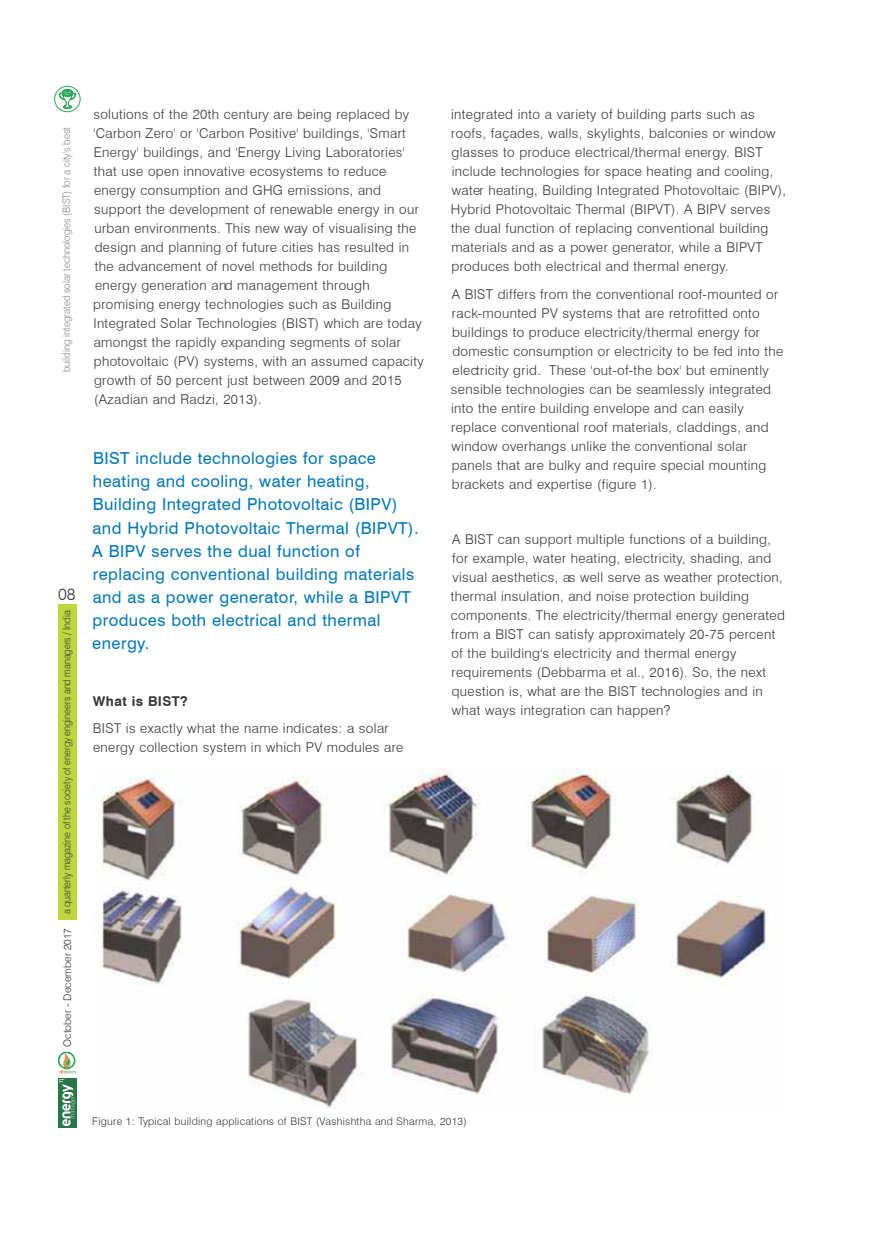
<style>
.page{position:relative;width:872px;height:1234px;background:#fff}
.page>*{position:absolute;margin:0;border:0;box-sizing:border-box;transform-origin:0 0}
.t1{font:16.5px/23.1px "Swiss 721 BT";letter-spacing:.025em;color:#0077bd}
.t2{font:300 16.5px "Swiss 721 BT";color:#373435}
.t3{font:300 13.5px/18.9px "Swiss 721 BT";letter-spacing:.025em;color:#373435}
.t4{font:700 13.5px "Swiss 721 BT";letter-spacing:.03em;color:#373435}
.t5{font:300 10.5px "Swiss 721 BT";letter-spacing:.025em;color:#373435}
.t6{font:300 10.5px "Swiss 721 BT";color:#373435;scale:.87 1}
.t7{font:300 10.5px "Swiss 721 BT";color:#848688;scale:.9 1}
.t8{font:300 10.5px "Swiss 721 BT";color:#373435}
</style>
<div class="page">
<img style="left:101px;top:768px;width:666px;height:339px">
<svg style="left:55px;top:85px;width:24px;height:23px"></svg>
<div style="left:54px;top:86px;width:26px;height:26px;border:1px solid #2aa959;border-radius:50%"></div>
<svg style="left:58px;top:1078px;width:19px;height:49px"></svg>
<svg style="left:58px;top:1051px;width:18px;height:74px"></svg>
<div style="left:58px;top:604px;width:19px;height:315px;background:#bfd73e"></div>
<p class="t7" style="left:60px;top:372px;width:274px;rotate:-90deg">building integrated solar technologies (BIST) for a city's best</p>
<p class="t3" style="left:93px;top:105px;width:332px">solutions of the 20th century are being replaced by 'Carbon Zero' or 'Carbon Positive' buildings, 'Smart Energy' buildings, and 'Energy Living Laboratories' that use open innovative ecosystems to reduce energy consumption and GHG emissions, and support the development of renewable energy in our urban environments. This new way of visualising the design and planning of future cities has resulted in the advancement of novel methods for building energy generation and management through promising energy technologies such as Building Integrated Solar Technologies (BIST) which are today amongst the rapidly expanding segments of solar photovoltaic (PV) systems, with an assumed capacity growth of 50 percent just between 2009 and 2015 (Azadian and Radzi, 2013).</p>
<p class="t2" style="left:58px;top:583px;width:19px">08</p>
<p class="t6" style="left:60px;top:914px;width:350px;rotate:-90deg">a quarterly magazine of the society of energy engineers and managers / India</p>
<p class="t8" style="left:61px;top:1046px;width:120px;rotate:-90deg">October - December 2017</p>
<p class="t1" style="left:92px;top:446px;width:328px">BIST include technologies for space heating and cooling, water heating, Building Integrated Photovoltaic (BIPV) and Hybrid Photovoltaic Thermal (BIPVT).<br>A BIPV serves the dual function of replacing conventional building materials and as a power generator, while a BIPVT produces both electrical and thermal energy.</p>
<p class="t4" style="left:93px;top:692px;width:96px">What is BIST?</p>
<p class="t3" style="left:93px;top:718px;width:312px">BIST is exactly what the name indicates: a solar energy collection system in which PV modules are</p>
<p class="t3" style="left:451px;top:105px;width:337px">integrated into a variety of building parts such as roofs, façades, walls, skylights, balconies or window glasses to produce electrical/thermal energy. BIST include technologies for space heating and cooling, water heating, Building Integrated Photovoltaic (BIPV), Hybrid Photovoltaic Thermal (BIPVT). A BIPV serves the dual function of replacing conventional building materials and as a power generator, while a BIPVT produces both electrical and thermal energy.</p>
<p class="t3" style="left:451px;top:284px;width:334px">A BIST differs from the conventional roof-mounted or rack-mounted PV systems that are retrofitted onto buildings to produce electricity/thermal energy for domestic consumption or electricity to be fed into the electricity grid. These 'out-of-the box' but eminently sensible technologies can be seamlessly integrated into the entire building envelope and can easily replace conventional roof materials, claddings, and window overhangs unlike the conventional solar panels that are bulky and require special mounting brackets and expertise (figure 1).</p>
<p class="t3" style="left:451px;top:529px;width:336px">A BIST can support multiple functions of a building, for example, water heating, electricity, shading, and visual aesthetics, as well serve as weather protection, thermal insulation, and noise protection building components. The electricity/thermal energy generated from a BIST can satisfy approximately 20-75 percent of the building's electricity and thermal energy requirements (Debbarma et al., 2016). So, the next question is, what are the BIST technologies and in what ways integration can happen?</p>
<p class="t5" style="left:92px;top:1114px;width:376px">Figure 1: Typical building applications of BIST (Vashishtha and Sharma, 2013)</p>
</div>
